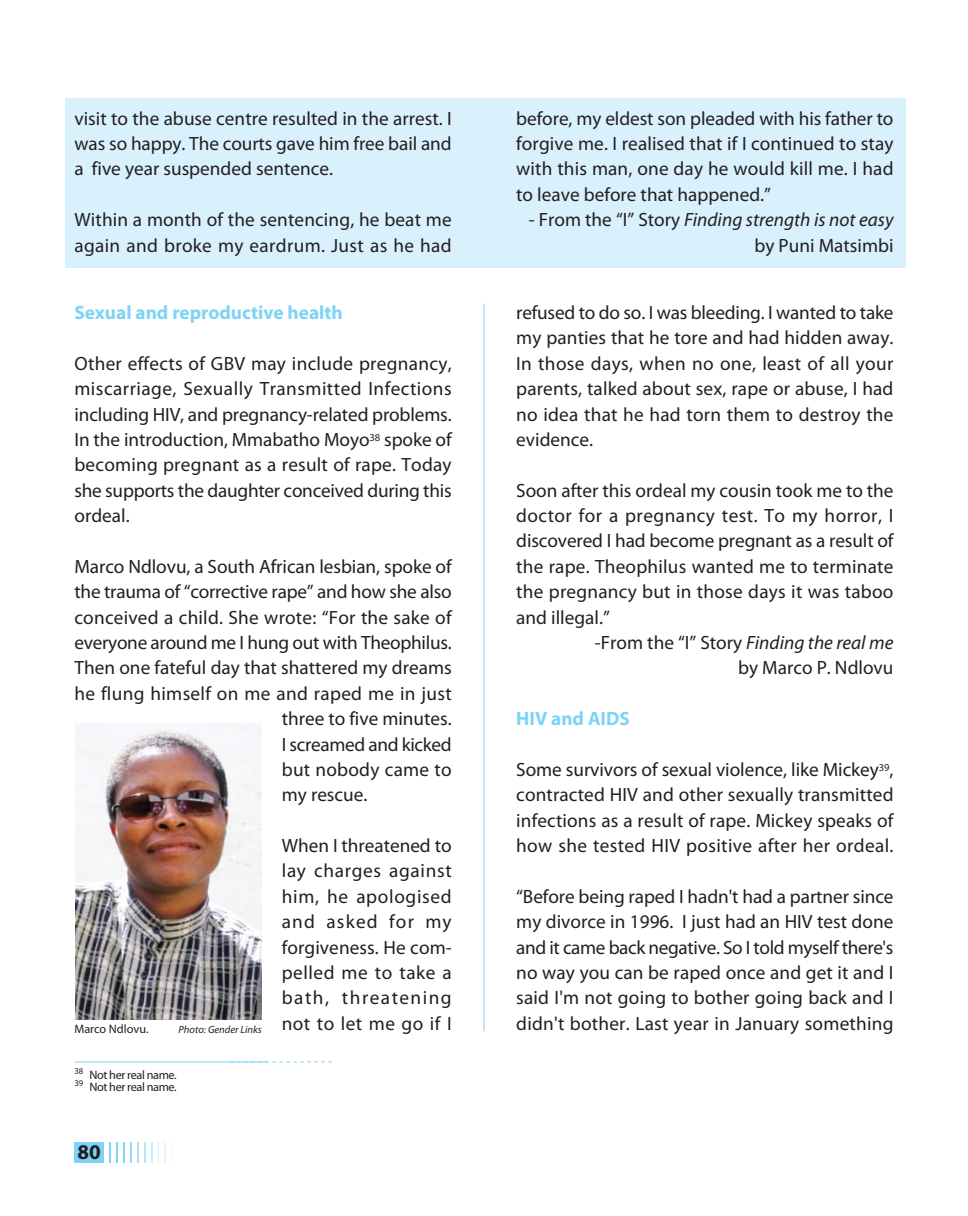
<style>
.page{position:relative;width:968px;height:1216px;background:#fff}
.page>*{position:absolute;margin:0;border:0;box-sizing:border-box;transform-origin:0 0}
.t1{font:700 21px "Myriad Pro";color:#231f20}
.t2{font:19.25px/25.4px "Myriad Pro";letter-spacing:.005em;color:#231f20;text-align:justify}
.t3{font:19.25px "Myriad Pro";letter-spacing:-.015em;color:#231f20}
.t4{font:700 19.25px "Myriad Pro";color:#7ed3f7}
.t5{font:19.25px "Myriad Pro";letter-spacing:.025em;color:#231f20}
.t6{font:12.25px/12.2px "Myriad Pro";letter-spacing:-.03em;color:#231f20}
.t7{font:12.25px "Myriad Pro";color:#231f20}
.t8{font:italic 10.5px "Myriad Pro";color:#231f20}
.s1{font-style:italic}
</style>
<div class="page">
<svg style="left:123px;top:1142px;width:49px;height:20px"></svg>
<div style="left:74px;top:1142px;width:49px;height:20px;background:#7ed3f7"></div>
<hr style="left:105px;top:1138px;width:4px;height:28px;background:#fff">
<div style="left:111px;top:1138px;width:5px;height:28px;background:#fff"></div>
<div style="left:118px;top:1138px;width:5px;height:28px;background:#fff"></div>
<div style="left:125px;top:1138px;width:5px;height:28px;background:#fff"></div>
<div style="left:132px;top:1138px;width:5px;height:28px;background:#fff"></div>
<hr style="left:139px;top:1138px;width:4px;height:28px;background:#fff">
<hr style="left:146px;top:1138px;width:4px;height:28px;background:#fff">
<hr style="left:153px;top:1138px;width:4px;height:28px;background:#fff">
<hr style="left:160px;top:1138px;width:4px;height:28px;background:#fff">
<div style="left:166px;top:1138px;width:5px;height:28px;background:#fff"></div>
<div style="left:65px;top:98px;width:840px;height:170px;background:#d9f0fd"></div>
<hr style="left:483px;top:303px;width:1px;height:728px;background:#7ed3f7">
<hr style="left:74px;top:1061px;width:194px;height:1px;background:#7ed3f7">
<svg style="left:230px;top:1061px;width:102px;height:1px"></svg>
<img style="left:75px;top:728px;width:187px;height:291px">
<p class="t2" style="left:74px;top:107px;width:379px">visit to the abuse centre resulted in the arrest. I was so happy. The courts gave him free bail and a five year suspended sentence.</p>
<p class="t2" style="left:74px;top:208px;width:379px">Within a month of the sentencing, he beat me again and broke my eardrum. Just as he had</p>
<p class="t4" style="left:74px;top:305px;width:270px">Sexual and reproductive health</p>
<p class="t2" style="left:74px;top:352px;width:379px">Other effects of GBV may include pregnancy, miscarriage, Sexually Transmitted Infections including HIV, and pregnancy-related problems.<br>In the introduction, Mmabatho Moyo<sup>38</sup> spoke of becoming pregnant as a result of rape. Today she supports the daughter conceived during this ordeal.</p>
<p class="t2" style="left:74px;top:555px;width:379px">Marco Ndlovu, a South African lesbian, spoke of</p>
<p class="t2" style="left:74px;top:580px;width:378px">the trauma of “corrective rape” and how she also</p>
<p class="t2" style="left:74px;top:605px;width:378px">conceived a child. She wrote: “For the sake of</p>
<p class="t3" style="left:74px;top:635px;width:379px">everyone around me I hung out with Theophilus.</p>
<p class="t2" style="left:74px;top:656px;width:379px">Then one fateful day that shattered my dreams</p>
<p class="t2" style="left:74px;top:681px;width:379px">he flung himself on me and raped me in just</p>
<p class="t2" style="left:282px;top:707px;width:171px">three to five minutes.</p>
<p class="t3" style="left:282px;top:736px;width:171px">I screamed and kicked</p>
<p class="t2" style="left:282px;top:758px;width:171px">but nobody came to</p>
<p class="t2" style="left:282px;top:783px;width:87px">my rescue.</p>
<p class="t2" style="left:282px;top:834px;width:171px">When I threatened to lay charges against him, he apologised and asked for my forgiveness. He com&shy;pelled me to take a bath, threatening not to let me go if I</p>
<p class="t6" style="left:74px;top:1069px;width:104px"><sup>38</sup> Not her real name.<br><sup>39</sup> Not her real name.</p>
<p class="t7" style="left:74px;top:1024px;width:76px">Marco Ndlovu.</p>
<p class="t8" style="left:179px;top:1025px;width:85px">Photo: Gender Links</p>
<p class="t1" style="left:77px;top:1143px;width:25px">80</p>
<p class="t2" style="left:516px;top:107px;width:379px">before, my eldest son pleaded with his father to forgive me. I realised that if I continued to stay with this man, one day he would kill me. I had to leave before that happened.”</p>
<p class="t2" style="left:528px;top:208px;width:366px;text-align:right">- From the “I” Story <span class="s1">Finding strength is not easy </span>by Puni Matsimbi</p>
<p class="t2" style="left:516px;top:301px;width:379px">refused to do so. I was bleeding. I wanted to take my panties that he tore and had hidden away.<br>In those days, when no one, least of all your parents, talked about sex, rape or abuse, I had no idea that he had torn them to destroy the evidence.</p>
<p class="t2" style="left:516px;top:478px;width:379px">Soon after this ordeal my cousin took me to the</p>
<p class="t5" style="left:516px;top:508px;width:379px">doctor for a pregnancy test. To my horror, I</p>
<p class="t2" style="left:516px;top:529px;width:379px">discovered I had become pregnant as a result of</p>
<p class="t2" style="left:516px;top:555px;width:379px">the rape. Theophilus wanted me to terminate</p>
<p class="t2" style="left:516px;top:580px;width:379px">the pregnancy but in those days it was taboo</p>
<p class="t2" style="left:516px;top:605px;width:95px">and illegal.”</p>
<p class="t2" style="left:595px;top:631px;width:300px">-From the “I” Story <span class="s1">Finding the real me</span></p>
<p class="t2" style="left:738px;top:656px;width:157px">by Marco P. Ndlovu</p>
<p class="t4" style="left:516px;top:711px;width:115px">HIV and AIDS</p>
<p class="t2" style="left:516px;top:758px;width:379px">Some survivors of sexual violence, like Mickey<sup>39</sup>, contracted HIV and other sexually transmitted infections as a result of rape. Mickey speaks of how she tested HIV positive after her ordeal.</p>
<p class="t2" style="left:516px;top:884px;width:379px">“Before being raped I hadn't had a partner since my divorce in 1996. I just had an HIV test done and it came back negative. So I told myself there's no way you can be raped once and get it and I said I'm not going to bother going back and I didn't bother. Last year in January something</p>
</div>
